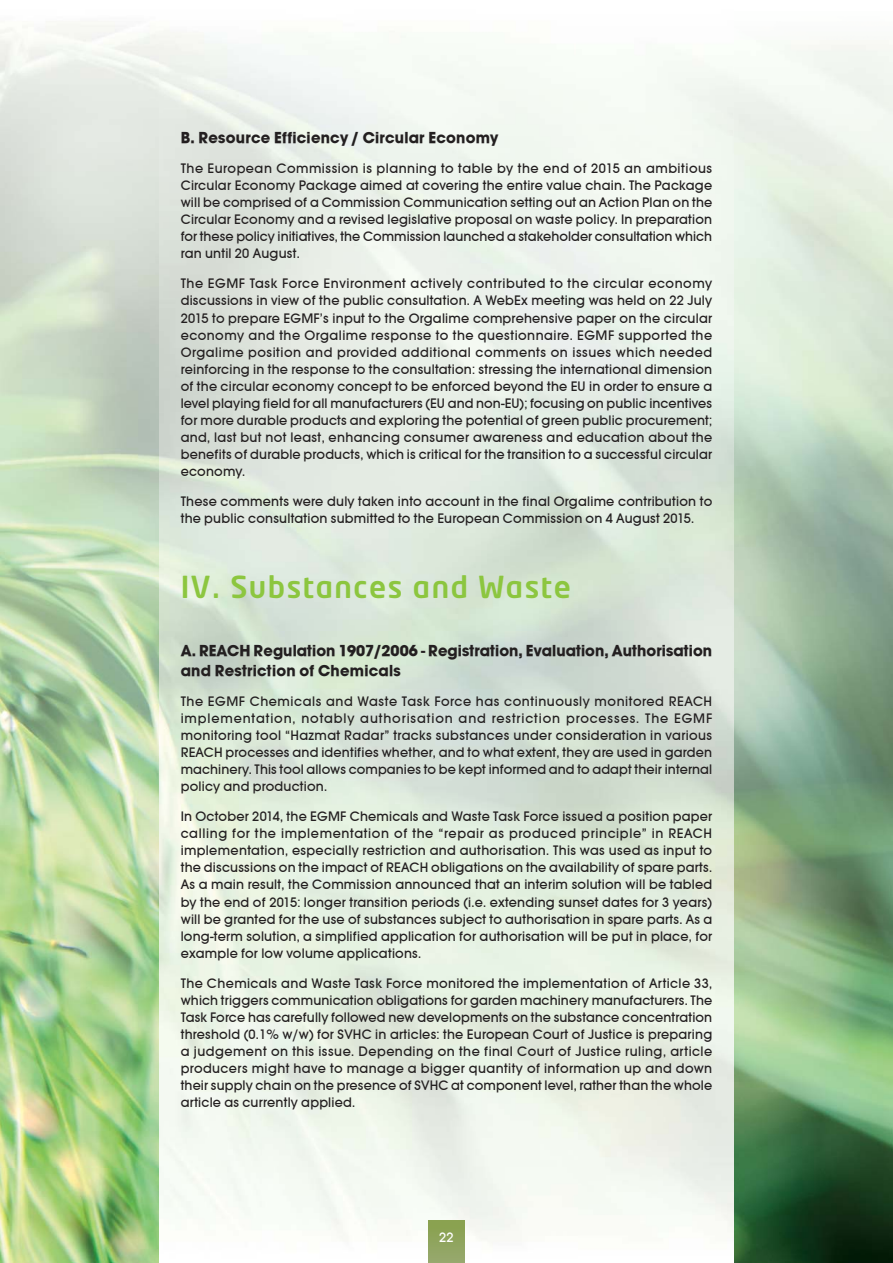
<style>
.page{position:relative;width:893px;height:1263px;background:#fff}
.page>*{position:absolute;margin:0;border:0;box-sizing:border-box;transform-origin:0 0}
.t1{font:500 30px "Neo Tech";letter-spacing:.05em;color:#8cc63f}
.t2{font:16.5px/19.8px "Avant Garde Md ITCTT Bold";letter-spacing:.015em;color:#231f20}
.t3{font:14.25px/17.1px "Avant Garde Md ITCTT";letter-spacing:.015em;color:#231f20;text-align:justify}
.t4{font:14.25px "Avant Garde Md ITCTT";color:#fff}
</style>
<div class="page">
<img style="left:0;top:21px;width:159px;height:1242px">
<img style="left:159px;top:30px;width:734px;height:1233px">
<div style="left:428px;top:1221px;width:37px;height:42px;background:linear-gradient(to bottom,#88a14c,#96a86e)"></div>
<p class="t2" style="left:181px;top:127px;width:319px">B. Resource Efficiency / Circular Economy</p>
<p class="t3" style="left:181px;top:160px;width:533px">The European Commission is planning to table by the end of 2015 an ambitious Circular Economy Package aimed at covering the entire value chain. The Package will be comprised of a Commission Communication setting out an Action Plan on the Circular Economy and a revised legislative proposal on waste policy. In preparation for these policy initiatives, the Commission launched a stakeholder consultation which ran until 20 August.</p>
<p class="t3" style="left:181px;top:275px;width:533px">The EGMF Task Force Environment actively contributed to the circular economy discussions in view of the public consultation. A WebEx meeting was held on 22 July 2015 to prepare EGMF’s input to the Orgalime comprehensive paper on the circular economy and the Orgalime response to the questionnaire. EGMF supported the Orgalime position and provided additional comments on issues which needed reinforcing in the response to the consultation: stressing the international dimension of the circular economy concept to be enforced beyond the EU in order to ensure a level playing field for all manufacturers (EU and non-EU); focusing on public incentives for more durable products and exploring the potential of green public procurement; and, last but not least, enhancing consumer awareness and education about the benefits of durable products, which is critical for the transition to a successful circular economy.</p>
<p class="t3" style="left:181px;top:493px;width:533px">These comments were duly taken into account in the final Orgalime contribution to the public consultation submitted to the European Commission on 4 August 2015.</p>
<h1 class="t1" style="left:181px;top:572px;width:392px">IV. Substances and Waste</h1>
<p class="t2" style="left:181px;top:640px;width:533px">A. REACH Regulation 1907/2006 - Registration, Evaluation, Authorisation and Restriction of Chemicals</p>
<p class="t3" style="left:181px;top:692px;width:533px">The EGMF Chemicals and Waste Task Force has continuously monitored REACH implementation, notably authorisation and restriction processes. The EGMF monitoring tool “Hazmat Radar” tracks substances under consideration in various REACH processes and identifies whether, and to what extent, they are used in garden machinery. This tool allows companies to be kept informed and to adapt their internal policy and production.</p>
<p class="t3" style="left:181px;top:808px;width:533px">In October 2014, the EGMF Chemicals and Waste Task Force issued a position paper calling for the implementation of the “repair as produced principle” in REACH implementation, especially restriction and authorisation. This was used as input to the discussions on the impact of REACH obligations on the availability of spare parts.<br>As a main result, the Commission announced that an interim solution will be tabled by the end of 2015: longer transition periods (i.e. extending sunset dates for 3 years) will be granted for the use of substances subject to authorisation in spare parts. As a long-term solution, a simplified application for authorisation will be put in place, for example for low volume applications.</p>
<p class="t3" style="left:181px;top:974px;width:533px">The Chemicals and Waste Task Force monitored the implementation of Article 33, which triggers communication obligations for garden machinery manufacturers. The Task Force has carefully followed new developments on the substance concentration threshold (0.1% w/w) for SVHC in articles: the European Court of Justice is preparing a judgement on this issue. Depending on the final Court of Justice ruling, article producers might have to manage a bigger quantity of information up and down their supply chain on the presence of SVHC at component level, rather than the whole article as currently applied.</p>
<p class="t4" style="left:439px;top:1229px;width:16px">22</p>
</div>
